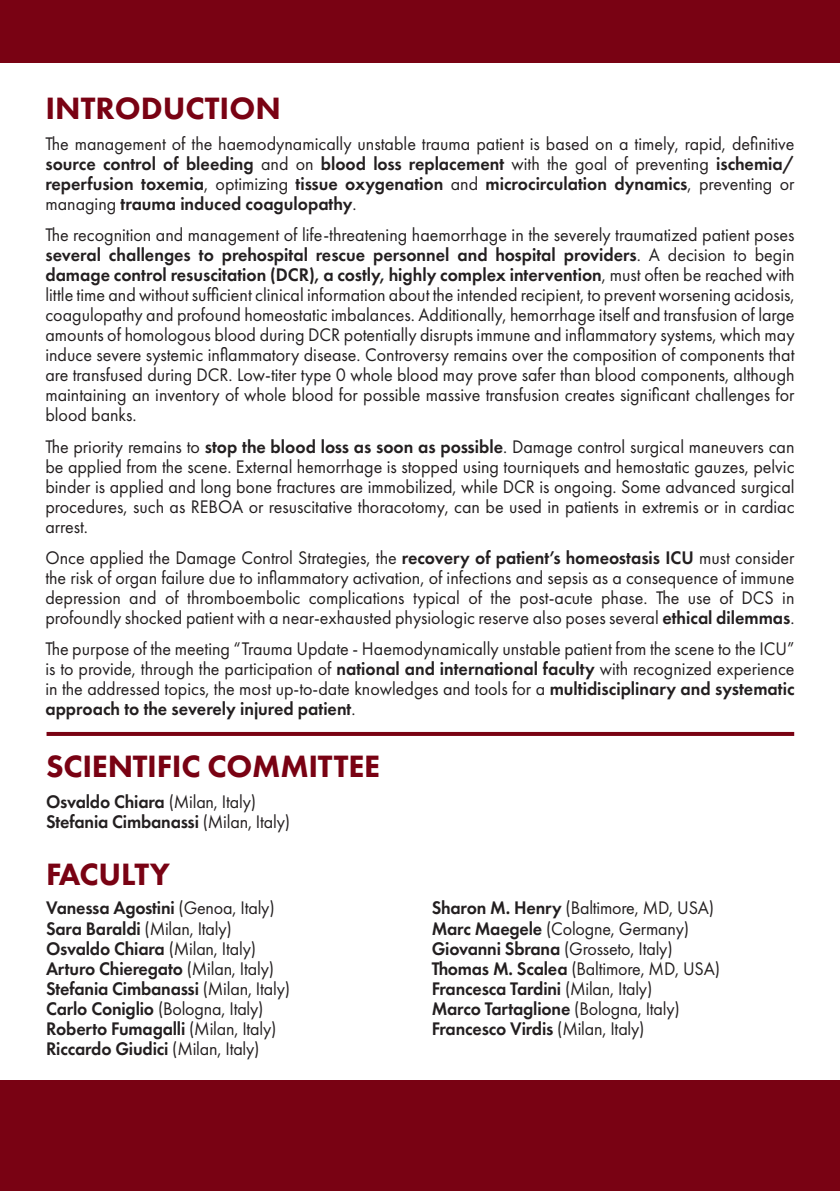
<style>
.page{position:relative;width:840px;height:1191px;background:#fff}
.page>*{position:absolute;margin:0;border:0;box-sizing:border-box;transform-origin:0 0}
.t1{font:800 32px "Futura PT";letter-spacing:-.01em;color:#790213}
.t2{font:18.8px/20px "Futura PT";color:#231f20;text-align:justify;scale:.95 1}
.t3{font:600 18.8px "Futura PT";letter-spacing:-.01em;color:#231f20;scale:.95 1}
.s1{font-weight:600}
.s2{font-weight:400}
</style>
<div class="page">
<div style="left:0;top:1080px;width:839px;height:111px;background:#790213"></div>
<div style="left:0;top:0;width:839px;height:62px;background:#790213"></div>
<svg style="left:46px;top:732px;width:747px;height:4px;background:#7a0516"></svg>
<p class="t1" style="left:45px;top:89px;width:237px">INTRODUCTION</p>
<p class="t2" style="left:45px;top:133px;width:789px">The management of the haemodynamically unstable trauma patient is based on a timely, rapid, definitive <span class="s1">source control of bleeding</span> and on <span class="s1">blood loss replacement</span> with the goal of preventing <span class="s1">ischemia/ reperfusion toxemia</span>, optimizing <span class="s1">tissue oxygenation</span> and <span class="s1">microcirculation dynamics</span>, preventing or managing <span class="s1">trauma induced coagulopathy</span>.</p>
<p class="t2" style="left:45px;top:225px;width:789px">The recognition and management of life-threatening haemorrhage in the severely traumatized patient poses <span class="s1">several challenges to prehospital rescue personnel and hospital providers</span>. A decision to begin <span class="s1">damage control resuscitation (DCR), a costly, highly complex intervention</span>, must often be reached with little time and without sufficient clinical information about the intended recipient, to prevent worsening acidosis, coagulopathy and profound homeostatic imbalances. Additionally, hemorrhage itself and transfusion of large amounts of homologous blood during DCR potentially disrupts immune and inflammatory systems, which may induce severe systemic inflammatory disease. Controversy remains over the composition of components that are transfused during DCR. Low-titer type 0 whole blood may prove safer than blood components, although maintaining an inventory of whole blood for possible massive transfusion creates significant challenges for blood banks.</p>
<p class="t2" style="left:45px;top:436px;width:789px">The priority remains to <span class="s1">stop the blood loss as soon as possible</span>. Damage control surgical maneuvers can be applied from the scene. External hemorrhage is stopped using tourniquets and hemostatic gauzes, pelvic binder is applied and long bone fractures are immobilized, while DCR is ongoing. Some advanced surgical procedures, such as REBOA or resuscitative thoracotomy, can be used in patients in extremis or in cardiac arrest.</p>
<p class="t2" style="left:45px;top:547px;width:789px">Once applied the Damage Control Strategies, the <span class="s1">recovery of patient’s homeostasis ICU</span> must consider the risk of organ failure due to inflammatory activation, of infections and sepsis as a consequence of immune depression and of thromboembolic complications typical of the post-acute phase. The use of DCS in profoundly shocked patient with a near-exhausted physiologic reserve also poses several <span class="s1">ethical dilemmas</span>.</p>
<p class="t2" style="left:45px;top:639px;width:789px">The purpose of the meeting “Trauma Update - Haemodynamically unstable patient from the scene to the ICU” is to provide, through the participation of <span class="s1">national and international faculty</span> with recognized experience in the addressed topics, the most up-to-date knowledges and tools for a <span class="s1">multidisciplinary and systematic approach to the severely injured patient</span>.</p>
<p class="t1" style="left:46px;top:746px;width:335px">SCIENTIFIC COMMITTEE</p>
<p class="t3" style="left:46px;top:790px;width:222px">Osvaldo Chiara <span class="s2">(Milan, Italy)</span></p>
<p class="t3" style="left:46px;top:810px;width:258px">Stefania Cimbanassi <span class="s2">(Milan, Italy)</span></p>
<p class="t1" style="left:46px;top:854px;width:125px">FACULTY</p>
<p class="t3" style="left:46px;top:896px;width:242px">Vanessa Agostini <span class="s2">(Genoa, Italy)</span></p>
<p class="t2" style="left:46px;top:918px;width:197px"><span class="s1">Sara Baraldi</span> (Milan, Italy)</p>
<p class="t3" style="left:46px;top:936px;width:222px">Osvaldo Chiara <span class="s2">(Milan, Italy)</span></p>
<p class="t3" style="left:46px;top:956px;width:241px">Arturo Chieregato <span class="s2">(Milan, Italy)</span></p>
<p class="t3" style="left:46px;top:976px;width:258px">Stefania Cimbanassi <span class="s2">(Milan, Italy)</span></p>
<p class="t2" style="left:46px;top:998px;width:230px"><span class="s1">Carlo Coniglio</span> (Bologna, Italy)</p>
<p class="t3" style="left:46px;top:1016px;width:244px">Roberto Fumagalli <span class="s2">(Milan, Italy)</span></p>
<p class="t3" style="left:46px;top:1036px;width:226px">Riccardo Giudici <span class="s2">(Milan, Italy)</span></p>
<p class="t2" style="left:431px;top:898px;width:299px"><span class="s1">Sharon M. Henry</span> (Baltimore, MD, USA)</p>
<p class="t2" style="left:431px;top:918px;width:272px"><span class="s1">Marc Maegele</span> (Cologne, Germany)</p>
<p class="t2" style="left:431px;top:938px;width:255px"><span class="s1">Giovanni Sbrana</span> (Grosseto, Italy)</p>
<p class="t2" style="left:431px;top:958px;width:305px"><span class="s1">Thomas M. Scalea</span> (Baltimore, MD, USA)</p>
<p class="t3" style="left:431px;top:976px;width:234px">Francesca Tardini <span class="s2">(Milan, Italy)</span></p>
<p class="t3" style="left:431px;top:996px;width:262px">Marco Tartaglione <span class="s2">(Bologna, Italy)</span></p>
<p class="t3" style="left:431px;top:1016px;width:225px">Francesco Virdis <span class="s2">(Milan, Italy)</span></p>
</div>
